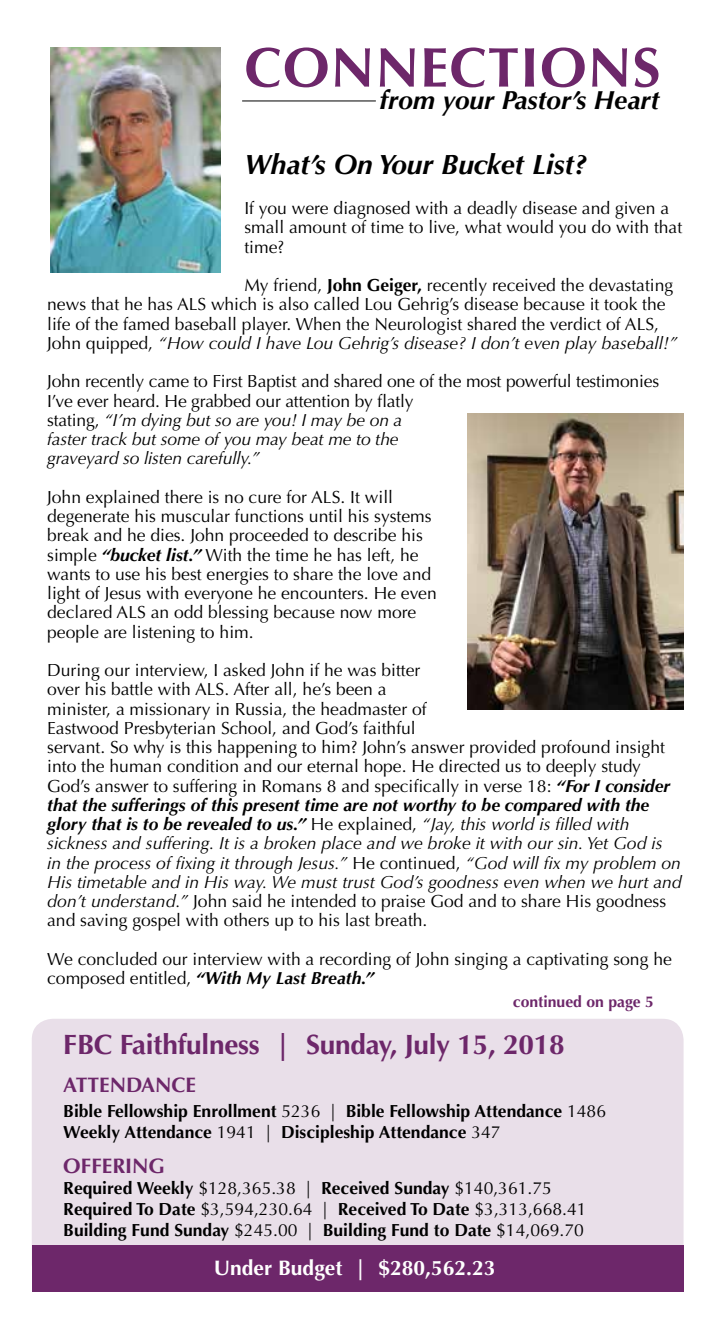
<style>
.page{position:relative;width:715px;height:1323px;background:#fff}
.page>*{position:absolute;margin:0;border:0;box-sizing:border-box;transform-origin:0 0}
.t1{font:700 56px "Optima";letter-spacing:.02em;color:#6d276a}
.t2{font:700 28px "Optima";letter-spacing:-.01em;color:#6d276a}
.t3{font:italic 700 28px "Optima";color:#000}
.t4{font:italic 700 26.25px "Optima";color:#000}
.t5{font:700 21px "Optima";color:#fff}
.t6{font:700 21px "Optima";color:#6d276a}
.t7{font:17.5px/19.2px "Optima";color:#000}
.t8{font:700 17.5px/21px "Optima";color:#000}
.t9{font:700 15.75px "Optima";color:#6d276a}
.s1{font-weight:700}
.s2{font-style:italic}
.s3{font-weight:700;font-style:italic}
.s4{font-weight:400}
</style>
<div class="page">
<div style="left:32px;top:1019px;width:651px;height:266px;background:#e9dfe9;border-radius:21px"></div>
<div style="left:32px;top:1245px;width:651px;height:46px;background:#6d276a"></div>
<hr style="left:242px;top:101px;width:133px;height:1px;background:#000">
<img style="left:50px;top:47px;width:170px;height:225px">
<img style="left:467px;top:413px;width:215px;height:296px">
<h1 class="t1" style="left:244px;top:35px;width:417px">CONNECTIONS</h1>
<h3 class="t4" style="left:379px;top:85px;width:281px">from your Pastor’s Heart</h3>
<h2 class="t3" style="left:244px;top:148px;width:343px">What’s On Your Bucket List?</h2>
<p class="t7" style="left:244px;top:199px;width:439px">If you were diagnosed with a deadly disease and given a small amount of time to live, what would you do with that time?</p>
<p class="t7" style="left:47px;top:276px;width:631px;text-indent:197px">My friend, <span class="s1">John Geiger,</span> recently received the devastating news that he has ALS which is also called Lou Gehrig’s disease because it took the life of the famed baseball player. When the Neurologist shared the verdict of ALS, John quipped, <span class="s2">“How could I have Lou Gehrig’s disease? I don’t even play baseball!”</span></p>
<p class="t7" style="left:47px;top:372px;width:613px">John recently came to First Baptist and shared one of the most powerful testimonies I’ve ever heard. He grabbed our attention by flatly<br>stating, <span class="s2">“I’m dying but so are you! I may be on a<br>faster track but some of you may beat me to the<br>graveyard so listen carefully.”</span></p>
<p class="t7" style="left:47px;top:487px;width:391px">John explained there is no cure for ALS. It will degenerate his muscular functions until his systems break and he dies. John proceeded to describe his simple <span class="s3">“bucket list.”</span> With the time he has left, he wants to use his best energies to share the love and light of Jesus with everyone he encounters. He even declared ALS an odd blessing because now more people are listening to him.</p>
<p class="t7" style="left:47px;top:661px;width:635px">During our interview, I asked John if he was bitter<br>over his battle with ALS. After all, he’s been a<br>minister, a missionary in Russia, the headmaster of<br>Eastwood Presbyterian School, and God’s faithful<br>servant. So why is this happening to him? John’s answer provided profound insight into the human condition and our eternal hope. He directed us to deeply study God’s answer to suffering in Romans 8 and specifically in verse 18: <span class="s3">“For I consider that the sufferings of this present time are not worthy to be compared with the glory that is to be revealed to us.”</span> He explained, <span class="s2">“Jay, this world is filled with sickness and suffering. It is a broken place and we broke it with our sin. Yet God is<br>in the process of fixing it through Jesus.”</span> He continued, <span class="s2">“God will fix my problem on His timetable and in His way. We must trust God’s goodness even when we hurt and don’t understand.”</span> John said he intended to praise God and to share His goodness and saving gospel with others up to his last breath.</p>
<p class="t7" style="left:47px;top:949px;width:625px">We concluded our interview with a recording of John singing a captivating song he composed entitled, <span class="s3">“With My Last Breath.”</span></p>
<p class="t9" style="left:512px;top:992px;width:142px">continued on page 5</p>
<h2 class="t2" style="left:63px;top:1028px;width:502px">FBC Faithfulness | Sunday, July 15, 2018</h2>
<p class="t6" style="left:63px;top:1073px;width:134px">ATTENDANCE</p>
<p class="t8" style="left:63px;top:1100px;width:544px">Bible Fellowship Enrollment <span class="s4">5236 |</span> Bible Fellowship Attendance <span class="s4">1486<br></span>Weekly Attendance <span class="s4">1941 |</span> Discipleship Attendance <span class="s4">347</span></p>
<p class="t6" style="left:63px;top:1153px;width:103px">OFFERING</p>
<p class="t8" style="left:63px;top:1177px;width:524px">Required Weekly <span class="s4">$128,365.38 |</span> Received Sunday <span class="s4">$140,361.75<br></span>Required To Date <span class="s4">$3,594,230.64 |</span> Received To Date <span class="s4">$3,313,668.41<br></span>Building Fund Sunday <span class="s4">$245.00 |</span> Building Fund to Date <span class="s4">$14,069.70</span></p>
<p class="t5" style="left:214px;top:1255px;width:283px">Under Budget | $280,562.23</p>
<p class="t5" style="left:214px;top:1252px;width:283px">Under Budget | $515,944.15</p>
</div>
